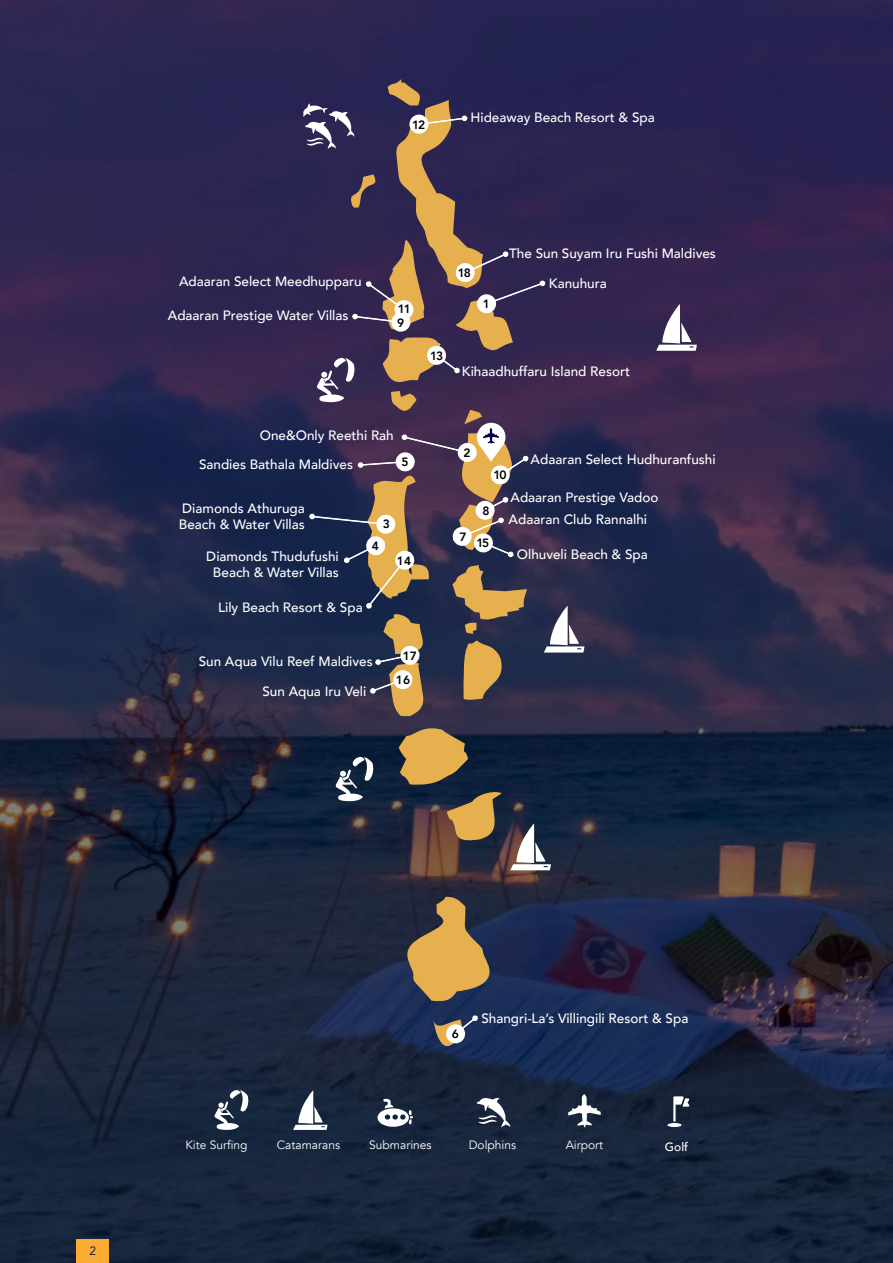
<style>
.page{position:relative;width:893px;height:1263px;background:#fff}
.page>*{position:absolute;margin:0;border:0;box-sizing:border-box;transform-origin:0 0}
.t1{font:500 13.5px/16.2px "Avenir";color:#fff}
.t2{font:12px "Avenir";color:#fff}
.t3{font:800 12px "Avenir";letter-spacing:-.1em;color:#000}
.t4{font:500 12px "Avenir";color:#fff}
.t5{font:12px "Avenir";color:#000045}
</style>
<div class="page">
<img style="left:0;top:0;width:893px;height:1263px">
<svg style="left:399px;top:726px;width:103px;height:117px;background:#6a5942"></svg>
<svg style="left:400px;top:897px;width:104px;height:105px;background:#7b684b"></svg>
<svg style="left:433px;top:1015px;width:45px;height:36px"></svg>
<svg style="left:656px;top:304px;width:41px;height:47px"></svg>
<svg style="left:336px;top:757px;width:37px;height:44px"></svg>
<svg style="left:510px;top:824px;width:41px;height:46px"></svg>
<svg style="left:302px;top:79px;width:282px;height:637px;background:#4e4356"></svg>
<svg style="left:477px;top:1095px;width:33px;height:32px"></svg>
<svg style="left:377px;top:1099px;width:36px;height:28px"></svg>
<svg style="left:214px;top:1090px;width:34px;height:40px"></svg>
<svg style="left:293px;top:1090px;width:34px;height:40px"></svg>
<svg style="left:568px;top:1094px;width:33px;height:33px"></svg>
<svg style="left:673px;top:1096px;width:16px;height:25px"></svg>
<svg style="left:667px;top:1123px;width:14px;height:4px"></svg>
<div style="left:77px;top:1239px;width:32px;height:24px;background:#fdac33"></div>
<p class="t3" style="left:412px;top:115px;width:15px">12</p>
<p class="t1" style="left:470px;top:108px;width:186px">Hideaway Beach Resort &amp; Spa</p>
<p class="t1" style="left:179px;top:273px;width:184px">Adaaran Select Meedhupparu</p>
<p class="t1" style="left:168px;top:306px;width:182px">Adaaran Prestige Water Villas</p>
<p class="t3" style="left:398px;top:300px;width:15px">11</p>
<p class="t3" style="left:397px;top:313px;width:9px">9</p>
<p class="t3" style="left:458px;top:263px;width:15px">18</p>
<p class="t3" style="left:483px;top:295px;width:9px">1</p>
<p class="t1" style="left:509px;top:244px;width:208px">The Sun Suyam Iru Fushi Maldives</p>
<p class="t1" style="left:549px;top:274px;width:59px">Kanuhura</p>
<p class="t3" style="left:430px;top:347px;width:15px">13</p>
<p class="t1" style="left:462px;top:363px;width:170px">Kihaadhuffaru Island Resort</p>
<p class="t1" style="left:199px;top:420px;width:196px;line-height:29.1px;text-indent:61px">One&amp;Only Reethi Rah<br>Sandies Bathala Maldives</p>
<p class="t3" style="left:401px;top:453px;width:9px">5</p>
<p class="t1" style="left:179px;top:500px;width:127px">Diamonds Athuruga<br>Beach &amp; Water Villas</p>
<p class="t3" style="left:383px;top:515px;width:9px">3</p>
<p class="t1" style="left:206px;top:548px;width:134px;text-align:center">Diamonds Thudufushi<br>Beach &amp; Water Villas</p>
<p class="t1" style="left:218px;top:599px;width:146px">Lily Beach Resort &amp; Spa</p>
<p class="t3" style="left:372px;top:536px;width:9px">4</p>
<p class="t3" style="left:397px;top:551px;width:16px">14</p>
<p class="t1" style="left:199px;top:653px;width:176px">Sun Aqua Vilu Reef Maldives</p>
<p class="t3" style="left:403px;top:647px;width:16px">17</p>
<p class="t1" style="left:262px;top:682px;width:106px">Sun Aqua Iru Veli</p>
<p class="t3" style="left:396px;top:670px;width:16px">16</p>
<p class="t3" style="left:463px;top:443px;width:9px">2</p>
<p class="t1" style="left:531px;top:450px;width:187px">Adaaran Select Hudhuranfushi</p>
<p class="t1" style="left:510px;top:489px;width:150px">Adaaran Prestige Vadoo</p>
<p class="t3" style="left:494px;top:466px;width:15px">10</p>
<p class="t3" style="left:482px;top:501px;width:9px">8</p>
<p class="t1" style="left:509px;top:511px;width:140px">Adaaran Club Rannalhi</p>
<p class="t3" style="left:459px;top:527px;width:9px">7</p>
<p class="t3" style="left:476px;top:533px;width:15px">15</p>
<p class="t1" style="left:517px;top:546px;width:133px">Olhuveli Beach &amp; Spa</p>
<p class="t5" style="left:89px;top:1244px;width:8px">2</p>
<p class="t3" style="left:452px;top:1024px;width:9px">6</p>
<p class="t1" style="left:481px;top:1009px;width:209px">Shangri-La’s Villingili Resort &amp; Spa</p>
<p class="t2" style="left:185px;top:1138px;width:64px">Kite Surfing</p>
<p class="t2" style="left:277px;top:1138px;width:65px">Catamarans</p>
<p class="t2" style="left:369px;top:1138px;width:64px">Submarines</p>
<p class="t2" style="left:469px;top:1138px;width:49px">Dolphins</p>
<p class="t2" style="left:566px;top:1138px;width:39px">Airport</p>
<p class="t4" style="left:665px;top:1136px;width:25px">Golf</p>
</div>
